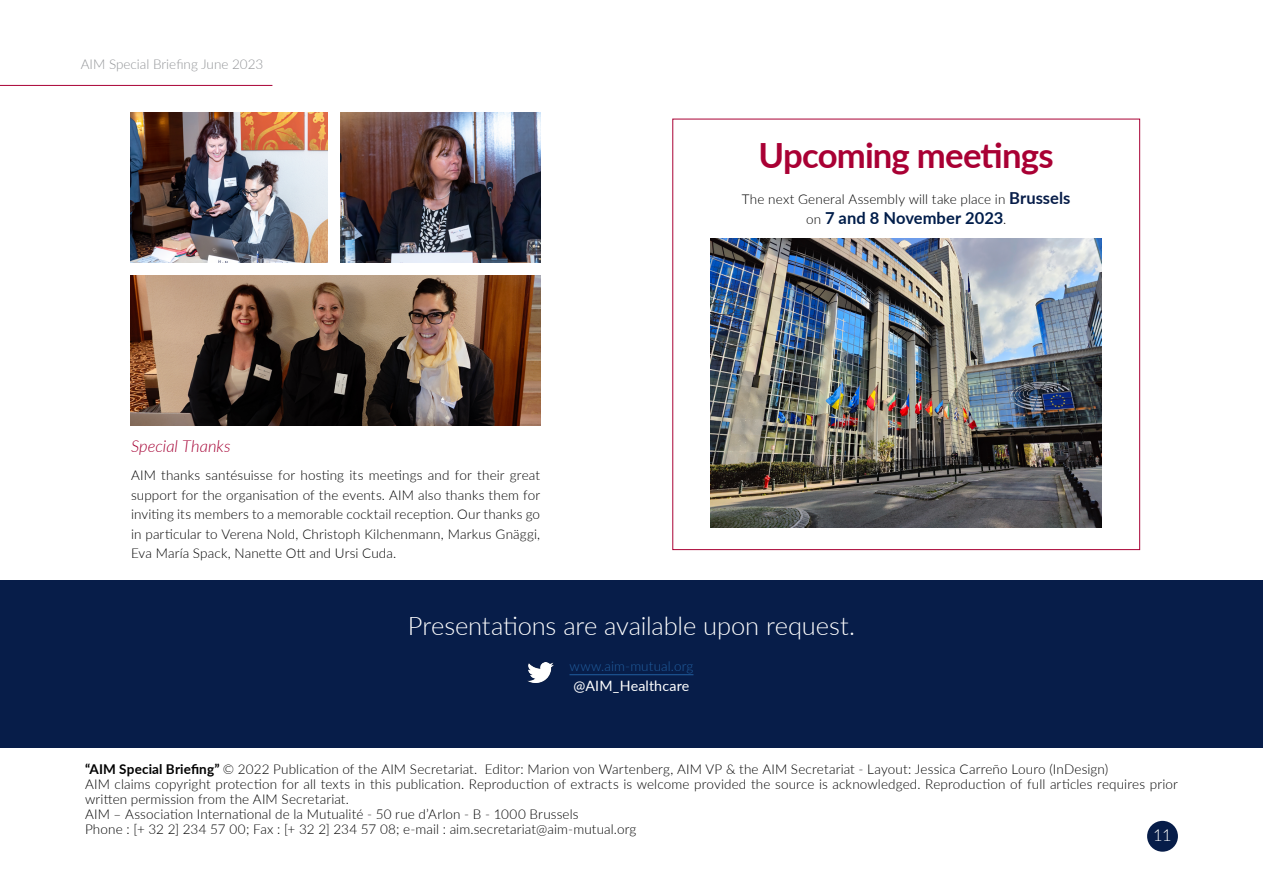
<style>
.page{position:relative;width:1263px;height:893px;background:#fff}
.page>*{position:absolute;margin:0;border:0;box-sizing:border-box;transform-origin:0 0}
.t1{font:700 34.65px "Lato";letter-spacing:-.025em;color:#a90034}
.t2{font:300 25.5px "Lato";letter-spacing:-.01em;color:#fff}
.t3{font:700 16.5px "Lato";letter-spacing:.005em;color:#001d4a}
.t4{font:italic 300 16.5px "Lato";letter-spacing:.005em;color:#a50034}
.t5{font:300 16.5px "Lato";color:#fff}
.t6{font:14.25px "Lato";letter-spacing:.01em;color:#fff}
.t7{font:300 13.5px/19.5px "Lato";letter-spacing:.01em;color:#000;text-align:justify}
.t8{font:300 13.5px "Lato";color:#939598}
.t9{font:300 13.5px "Lato";letter-spacing:.01em;color:#215e9e}
.s1{font-weight:700;font-size:16.5px;color:#071d49}
.s2{font-weight:300;font-size:13.5px;color:#000}
.s3{font-weight:700}
</style>
<div class="page">
<div style="left:1147px;top:821px;width:31px;height:31px;background:#071d49;border-radius:50%"></div>
<hr style="left:0;top:85px;width:272px;height:1px;background:#a90034">
<img style="left:130px;top:113px;width:198px;height:150px">
<img style="left:130px;top:276px;width:410px;height:150px">
<img style="left:341px;top:113px;width:199px;height:150px">
<div style="left:0;top:580px;width:1263px;height:168px;background:#071d49"></div>
<hr style="left:569px;top:674px;width:124px;height:1px;background:#215e9e">
<img style="left:527px;top:662px;width:26px;height:21px">
<img style="left:710px;top:239px;width:392px;height:289px">
<p class="t8" style="left:81px;top:55px;width:184px">AIM Special Briefing June 2023</p>
<p class="t4" style="left:131px;top:435px;width:101px">Special Thanks</p>
<p class="t7" style="left:131px;top:465px;width:411px">AIM thanks santésuisse for hosting its meetings and for their great support for the organisation of the events. AIM also thanks them for inviting its members to a memorable cocktail reception. Our thanks go in particular to Verena Nold, Christoph Kilchenmann, Markus Gnäggi, Eva María Spack, Nanette Ott and Ursi Cuda.</p>
<h1 class="t1" style="left:758px;top:130px;width:297px">Upcoming meetings</h1>
<p class="t7" style="left:742px;top:189px;width:330px">The next General Assembly will take place in <span class="s1">Brussels</span></p>
<p class="t3" style="left:806px;top:206px;width:201px"><span class="s2">on</span> 7 and 8 November 2023<span class="s2">.</span></p>
<h2 class="t2" style="left:408px;top:609px;width:448px">Presentations are available upon request.</h2>
<p class="t9" style="left:569px;top:657px;width:125px">www.aim-mutual.org</p>
<p class="t6" style="left:573px;top:676px;width:117px">@AIM_Healthcare</p>
<p class="t7" style="left:85px;top:761px;width:1094px;line-height:15px;text-align:left"><span class="s3">“AIM Special Briefing”</span> © 2022 Publication of the AIM Secretariat. Editor: Marion von Wartenberg, AIM VP &amp; the AIM Secretariat - Layout: Jessica Carreño Louro (InDesign)<br>AIM claims copyright protection for all texts in this publication. Reproduction of extracts is welcome provided the source is acknowledged. Reproduction of full articles requires prior written permission from the AIM Secretariat.<br>AIM – Association International de la Mutualité - 50 rue d’Arlon - B - 1000 Brussels<br>Phone : [+ 32 2] 234 57 00; Fax : [+ 32 2] 234 57 08; e-mail : aim.secretariat@aim-mutual.org</p>
<p class="t5" style="left:1153px;top:824px;width:20px">11</p>
</div>
